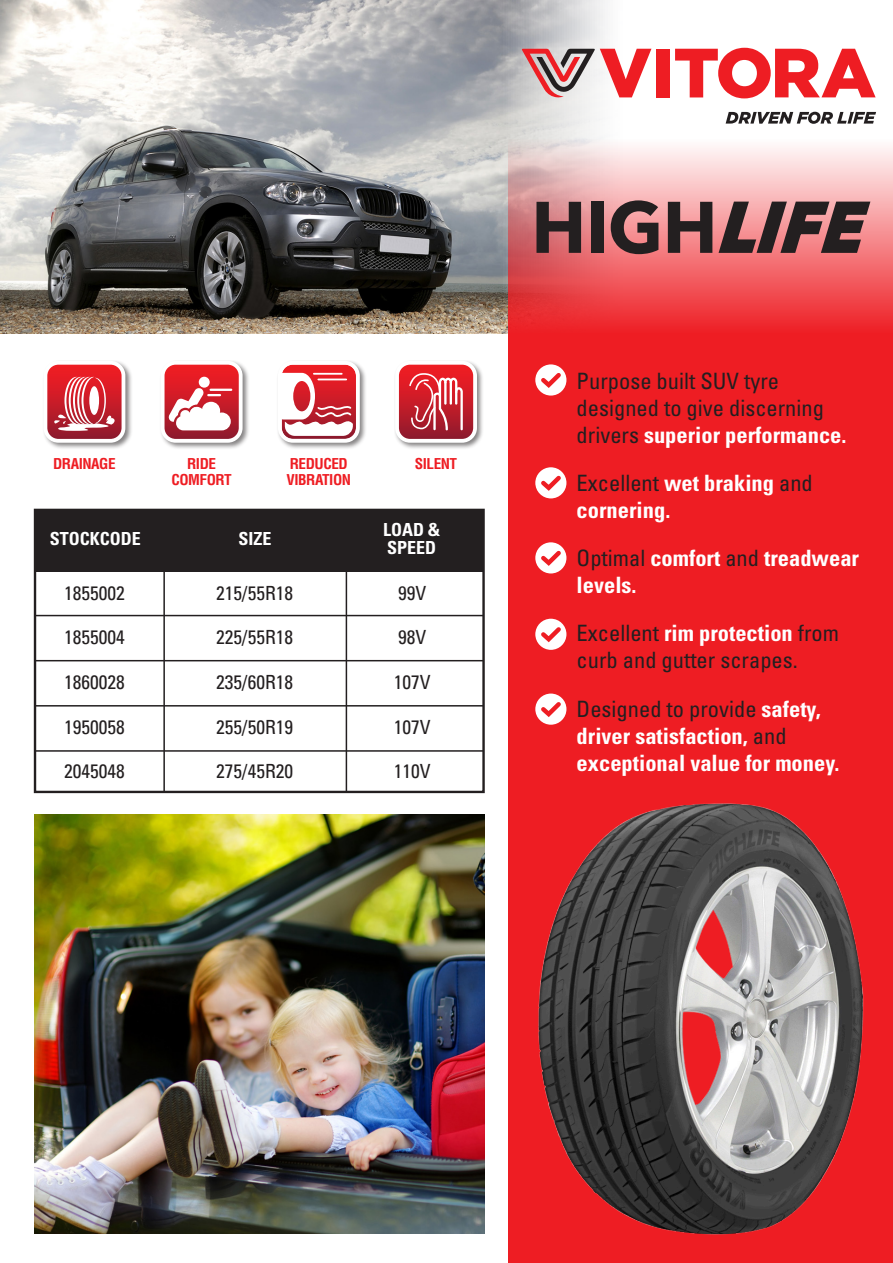
<style>
.page{position:relative;width:893px;height:1263px;background:#fff}
.page>*{position:absolute;margin:0;border:0;box-sizing:border-box;transform-origin:0 0}
.t1{font:700 72.15px "Avenir Next";color:#231f20}
.t2{font:italic 700 67.2px "Avenir Next";color:#231f20}
.t3{font:700 condensed 22.5px/27px "Univers";color:#fff}
.t4{font:condensed 22.5px/27px "Univers";color:#231f20}
.t5{font:condensed 19.5px "Univers";color:#231f20}
.t6{font:700 condensed 18px/18px "Univers";color:#fff}
.t7{font:700 condensed 14.7px "Unitus T";letter-spacing:-.05em;color:#ee1d23}
.t8{font:700 condensed 14.7px "Unitus T";color:#ee1d23}
.t9{font:700 condensed 14.55px/16.5px "Helvetica";letter-spacing:-.03em;color:#ee1d23;scale:1.04 1}
.s1{font-weight:700;color:#fff}
.s2{font-weight:400;color:#231f20}
</style>
<div class="page">
<img style="left:0;top:0;width:650px;height:333px">
<div style="left:509px;top:333px;width:384px;height:930px;background:#ee1d23"></div>
<svg style="left:509px;top:139px;width:384px;height:194px;background:#ef8689"></svg>
<img style="left:538px;top:803px;width:326px;height:432px">
<img style="left:34px;top:814px;width:451px;height:419px">
<div style="left:34px;top:510px;width:450px;height:61px;background:#231f20"></div>
<div style="left:34px;top:509px;width:451px;height:284px;border:2px solid #231f20"></div>
<hr style="left:163px;top:531px;width:2px;height:260px;background:#231f20">
<hr style="left:346px;top:531px;width:1px;height:260px;background:#231f20">
<hr style="left:36px;top:660px;width:448px;height:1px;background:#231f20">
<hr style="left:36px;top:615px;width:448px;height:1px;background:#231f20">
<hr style="left:36px;top:705px;width:448px;height:1px;background:#231f20">
<hr style="left:36px;top:750px;width:448px;height:2px;background:#231f20">
<svg style="left:716px;top:200px;width:157px;height:55px;background:#b67275"></svg>
<svg style="left:533px;top:362px;width:35px;height:35px"></svg>
<div style="left:531px;top:361px;width:39px;height:38px;border:4px solid #ee1d23;border-radius:50%"></div>
<svg style="left:537px;top:369px;width:28px;height:22px"></svg>
<svg style="left:533px;top:465px;width:35px;height:35px"></svg>
<div style="left:531px;top:463px;width:39px;height:39px;border:4px solid #ee1d23;border-radius:50%"></div>
<svg style="left:537px;top:472px;width:28px;height:22px"></svg>
<svg style="left:533px;top:540px;width:35px;height:35px"></svg>
<div style="left:531px;top:539px;width:39px;height:38px;border:4px solid #ee1d23;border-radius:50%"></div>
<svg style="left:537px;top:547px;width:28px;height:22px"></svg>
<svg style="left:533px;top:617px;width:35px;height:35px"></svg>
<div style="left:531px;top:615px;width:39px;height:39px;border:4px solid #ee1d23;border-radius:50%"></div>
<svg style="left:537px;top:623px;width:28px;height:22px"></svg>
<svg style="left:533px;top:692px;width:35px;height:35px"></svg>
<div style="left:531px;top:690px;width:39px;height:38px;border:4px solid #ee1d23;border-radius:50%"></div>
<svg style="left:537px;top:698px;width:28px;height:22px"></svg>
<div style="left:656px;top:49px;width:14px;height:48px;background:#ee1d23"></div>
<svg style="left:675px;top:48px;width:201px;height:50px"></svg>
<svg style="left:726px;top:112px;width:150px;height:12px"></svg>
<svg style="left:522px;top:49px;width:129px;height:49px"></svg>
<div style="left:42px;top:360px;width:91px;height:90px;background:#231f20;opacity:.55"></div>
<div style="left:44px;top:361px;width:81px;height:82px;border:4px solid #fff;border-radius:13px"></div>
<svg style="left:45px;top:363px;width:78px;height:78px"></svg>
<div style="left:89px;top:386px;width:10px;height:29px;background:#fff;border-radius:50%"></div>
<div style="left:277px;top:360px;width:90px;height:90px;background:#231f20;opacity:.55"></div>
<svg style="left:280px;top:363px;width:78px;height:78px"></svg>
<div style="left:278px;top:361px;width:82px;height:82px;border:4px solid #fff;border-radius:13px"></div>
<div style="left:160px;top:360px;width:90px;height:90px;background:#231f20;opacity:.55"></div>
<div style="left:161px;top:361px;width:82px;height:82px;border:4px solid #fff;border-radius:13px"></div>
<svg style="left:163px;top:363px;width:78px;height:78px"></svg>
<div style="left:394px;top:360px;width:90px;height:90px;background:#231f20;opacity:.55"></div>
<div style="left:395px;top:361px;width:82px;height:82px;border:4px solid #fff;border-radius:13px"></div>
<svg style="left:397px;top:363px;width:78px;height:78px"></svg>
<p class="t8" style="left:56px;top:454px;width:59px">DRAINAGE</p>
<p class="t7" style="left:268px;top:454px;width:103px">REDUCE VIBRATION</p>
<p class="t7" style="left:417px;top:454px;width:39px">SILENT</p>
<p class="t9" style="left:171px;top:455px;width:59px;text-align:center">RIDE<br>COMFORT</p>
<p class="t9" style="left:415px;top:455px;width:10px">S</p>
<p class="t9" style="left:286px;top:455px;width:64px">REDUCED<br>VIBRATION</p>
<p class="t9" style="left:53px;top:455px;width:19px">DR</p>
<p class="t6" style="left:50px;top:529px;width:93px">STOCKCODE</p>
<p class="t6" style="left:239px;top:529px;width:35px">SIZE</p>
<p class="t6" style="left:383px;top:521px;width:58px">LOAD &amp;<br>SPEED</p>
<p class="t5" style="left:64px;top:580px;width:62px">1855002</p>
<p class="t5" style="left:216px;top:580px;width:78px">215/55R18</p>
<p class="t5" style="left:398px;top:580px;width:30px">99V</p>
<p class="t5" style="left:64px;top:625px;width:62px">1855004</p>
<p class="t5" style="left:216px;top:625px;width:78px">225/55R18</p>
<p class="t5" style="left:398px;top:625px;width:30px">98V</p>
<p class="t5" style="left:64px;top:670px;width:62px">1860028</p>
<p class="t5" style="left:216px;top:670px;width:78px">235/60R18</p>
<p class="t5" style="left:394px;top:670px;width:38px">107V</p>
<p class="t5" style="left:64px;top:714px;width:62px">1950058</p>
<p class="t5" style="left:216px;top:714px;width:78px">255/50R19</p>
<p class="t5" style="left:394px;top:714px;width:38px">107V</p>
<p class="t5" style="left:64px;top:759px;width:62px">2045048</p>
<p class="t5" style="left:216px;top:759px;width:78px">275/45R20</p>
<p class="t5" style="left:394px;top:759px;width:38px">110V</p>
<p class="t1" style="left:531px;top:165px;width:188px">HIGH</p>
<p class="t2" style="left:720px;top:169px;width:157px">LIFE</p>
<p class="t4" style="left:577px;top:366px;width:271px">Purpose built SUV tyre designed to give discerning drivers <span class="s1">superior performance.</span></p>
<p class="t3" style="left:577px;top:469px;width:238px"><span class="s2">Excellent</span> wet braking <span class="s2">and </span>cornering.</p>
<p class="t3" style="left:577px;top:544px;width:284px"><span class="s2">Optimal</span> comfort <span class="s2">and</span> treadwear levels.</p>
<p class="t4" style="left:577px;top:619px;width:264px">Excellent <span class="s1">rim protection</span> from curb and gutter scrapes.</p>
<p class="t3" style="left:577px;top:695px;width:264px"><span class="s2">Designed to provide</span> safety, driver satisfaction, <span class="s2">and </span>exceptional value for money.</p>
</div>
